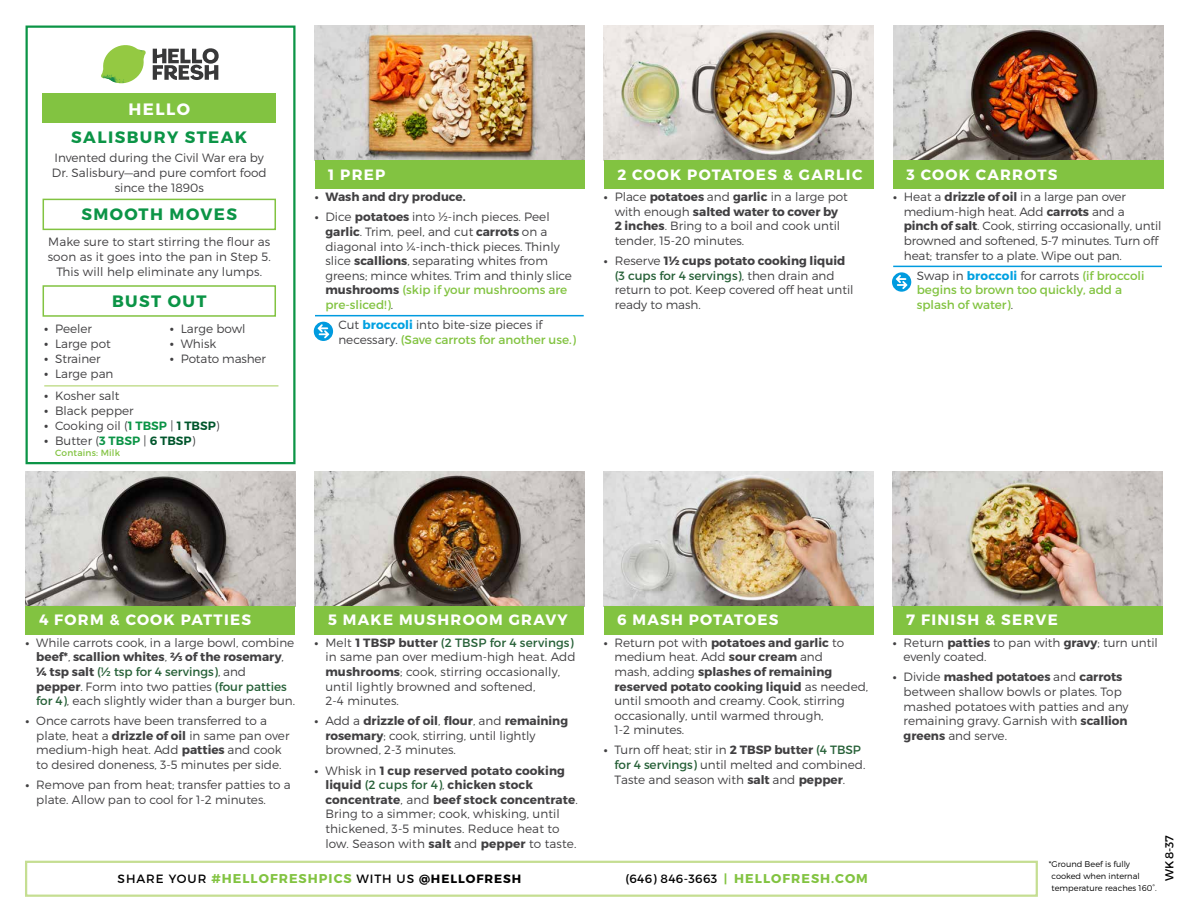
<style>
.page{position:relative;width:1188px;height:918px;background:#fff}
.page>*{position:absolute;margin:0;border:0;box-sizing:border-box;transform-origin:0 0}
.t1{font:700 16.5px "Montserrat";letter-spacing:.085em;color:#0b9446}
.t2{font:700 16.5px "Montserrat";letter-spacing:.085em;color:#fff}
.t3{font:700 15px "Montserrat";letter-spacing:.085em;color:#fff}
.t4{font:700 12.75px "Montserrat";letter-spacing:.08em;color:#82c341}
.t5{font:300 12px/14.7px "Montserrat";color:#414042}
.t6{font:12px/14.7px "Montserrat";color:#82c341}
.t7{font:12px "Montserrat";letter-spacing:.08em;color:#000}
.t8{font:700 12px "Montserrat";color:#414042}
.t9{font:11.55px "Montserrat";color:#000}
.t10{font:9px "Montserrat";letter-spacing:.02em;color:#82c341}
.t11{font:300 8.25px/12px "Montserrat";color:#000}
.s1{font-weight:600;font-size:13.5px}
.s2{font-weight:600;color:#0b9446}
.s3{font-weight:600;color:#00562c}
.s4{font-weight:700}
.s5{font-weight:400;color:#82c341}
.s6{font-weight:700;color:#00a1e1}
.s7{font-weight:400;color:#266037}
.s8{font-weight:300;color:#414042}
.s9{font-weight:700;font-size:12.75px;color:#82c341}
.s10{font-weight:400;font-size:12px;color:#000}
.s11{font-size:12px}
</style>
<div class="page">
<svg style="left:153px;top:48px;width:66px;height:32px"></svg>
<svg style="left:104px;top:45px;width:40px;height:25px"></svg>
<img style="left:125px;top:45px;width:21px;height:17px">
<img style="left:103px;top:60px;width:39px;height:7px">
<img style="left:101px;top:62px;width:39px;height:22px">
<img style="left:124px;top:67px;width:18px;height:16px">
<div style="left:26px;top:26px;width:270px;height:438px;border:2px solid #0b9446"></div>
<div style="left:25px;top:861px;width:1013px;height:36px;border:2px solid #c5de92"></div>
<img style="left:315px;top:25px;width:270px;height:135px">
<img style="left:604px;top:25px;width:270px;height:135px">
<img style="left:604px;top:471px;width:269px;height:135px">
<img style="left:26px;top:471px;width:269px;height:135px">
<img style="left:893px;top:25px;width:270px;height:135px">
<img style="left:893px;top:471px;width:269px;height:135px">
<img style="left:315px;top:471px;width:269px;height:135px">
<div style="left:26px;top:606px;width:269px;height:28px;background:#82c341"></div>
<div style="left:604px;top:606px;width:269px;height:28px;background:#82c341"></div>
<div style="left:893px;top:606px;width:269px;height:28px;background:#82c341"></div>
<div style="left:315px;top:606px;width:269px;height:28px;background:#82c341"></div>
<div style="left:315px;top:160px;width:270px;height:29px;background:#82c341"></div>
<div style="left:604px;top:160px;width:270px;height:29px;background:#82c341"></div>
<div style="left:893px;top:160px;width:270px;height:29px;background:#82c341"></div>
<div style="left:43px;top:199px;width:233px;height:31px;border:2px solid #82c341"></div>
<div style="left:43px;top:285px;width:233px;height:32px;border:2px solid #82c341"></div>
<div style="left:43px;top:93px;width:233px;height:30px;background:#82c341"></div>
<svg style="left:314px;top:322px;width:19px;height:19px"></svg>
<svg style="left:318px;top:324px;width:11px;height:14px"></svg>
<hr style="left:315px;top:315px;width:269px;height:1px;background:#009bdf">
<svg style="left:892px;top:272px;width:19px;height:20px"></svg>
<svg style="left:896px;top:275px;width:12px;height:14px"></svg>
<hr style="left:893px;top:266px;width:269px;height:1px;background:#009bdf">
<hr style="left:44px;top:385px;width:234px;height:2px;background:#c5de92">
<h1 class="t2" style="left:129px;top:99px;width:63px">HELLO</h1>
<h1 class="t1" style="left:71px;top:127px;width:177px">SALISBURY STEAK</h1>
<p class="t5" style="left:52px;top:150px;width:216px;text-align:center">Invented during the Civil War era by<br>Dr. Salisbury—and pure comfort food since the 1890s</p>
<h1 class="t1" style="left:81px;top:204px;width:157px">SMOOTH MOVES</h1>
<p class="t5" style="left:48px;top:234px;width:225px;text-align:center">Make sure to start stirring the flour as soon as it goes into the pan in Step 5.<br>This will help eliminate any lumps.</p>
<h1 class="t1" style="left:112px;top:291px;width:96px">BUST OUT</h1>
<p class="t5" style="left:44px;top:321px;width:49px"><span class="s1">•</span> Peeler</p>
<p class="t5" style="left:44px;top:336px;width:68px"><span class="s1">•</span> Large pot</p>
<p class="t5" style="left:44px;top:351px;width:58px"><span class="s1">•</span> Strainer</p>
<p class="t5" style="left:44px;top:366px;width:71px"><span class="s1">•</span> Large pan</p>
<p class="t5" style="left:170px;top:321px;width:77px"><span class="s1">•</span> Large bowl</p>
<p class="t5" style="left:170px;top:336px;width:48px"><span class="s1">•</span> Whisk</p>
<p class="t5" style="left:170px;top:351px;width:98px"><span class="s1">•</span> Potato masher</p>
<p class="t5" style="left:44px;top:388px;width:77px"><span class="s1">•</span> Kosher salt</p>
<p class="t5" style="left:44px;top:403px;width:91px"><span class="s1">•</span> Black pepper</p>
<p class="t5" style="left:44px;top:418px;width:177px"><span class="s1">•</span> Cooking oil (<span class="s2">1 TBSP</span> | <span class="s3">1 TBSP</span>)</p>
<p class="t5" style="left:44px;top:433px;width:153px"><span class="s1">•</span> Butter (<span class="s2">3 TBSP</span> | <span class="s3">6 TBSP</span>)</p>
<p class="t10" style="left:55px;top:447px;width:67px">Contains: Milk</p>
<p class="t3" style="left:328px;top:165px;width:59px">1 PREP</p>
<p class="t8" style="left:315px;top:190px;width:152px">• Wash and dry produce.</p>
<p class="t5" style="left:325px;top:209px;width:248px;text-indent:-11px"><span class="s4">•</span> Dice <span class="s4">potatoes</span> into ½-inch pieces. Peel <span class="s4">garlic</span>. Trim, peel, and cut <span class="s4">carrots</span> on a diagonal into ¼-inch-thick pieces. Thinly slice <span class="s4">scallions</span>, separating whites from greens; mince whites. Trim and thinly slice <span class="s4">mushrooms</span> <span class="s5">(skip if your mushrooms are pre-sliced!)</span>.</p>
<p class="t5" style="left:338px;top:317px;width:239px">Cut <span class="s6">broccoli</span> into bite-size pieces if necessary. <span class="s5">(Save carrots for another use.)</span></p>
<p class="t3" style="left:617px;top:165px;width:247px">2 COOK POTATOES &amp; GARLIC</p>
<p class="t5" style="left:615px;top:189px;width:235px;text-indent:-11px"><span class="s4">•</span> Place <span class="s4">potatoes</span> and <span class="s4">garlic</span> in a large pot with enough <span class="s4">salted water to cover by 2 inches</span>. Bring to a boil and cook until tender, 15-20 minutes.</p>
<p class="t5" style="left:615px;top:253px;width:240px;text-indent:-11px"><span class="s4">•</span> Reserve <span class="s4">1½ cups potato cooking liquid </span><span class="s7">(3 cups for 4 servings)</span>, then drain and return to pot. Keep covered off heat until ready to mash.</p>
<p class="t3" style="left:907px;top:165px;width:152px">3 COOK CARROTS</p>
<p class="t5" style="left:904px;top:189px;width:259px;text-indent:-11px"><span class="s4">•</span> Heat a <span class="s4">drizzle of oil</span> in a large pan over medium-high heat. Add <span class="s4">carrots</span> and a <span class="s4">pinch of salt</span>. Cook, stirring occasionally, until browned and softened, 5-7 minutes. Turn off heat; transfer to a plate. Wipe out pan.</p>
<p class="t6" style="left:917px;top:268px;width:229px"><span class="s8">Swap in</span> <span class="s6">broccoli</span> <span class="s8">for carrots</span> (if broccoli begins to brown too quickly, add a splash of water)<span class="s8">.</span></p>
<p class="t3" style="left:39px;top:611px;width:214px">4 FORM &amp; COOK PATTIES</p>
<p class="t5" style="left:36px;top:635px;width:260px;text-indent:-11px"><span class="s4">•</span> While carrots cook, in a large bowl, combine <span class="s4">beef*</span>, <span class="s4">scallion whites</span>, <span class="s4">2⁄3 of the rosemary</span>, <span class="s4">¼ tsp salt</span> <span class="s7">(½ tsp for 4 servings)</span>, and <span class="s4">pepper</span>. Form into two patties <span class="s7">(four patties for 4)</span>, each slightly wider than a burger bun.</p>
<p class="t5" style="left:36px;top:713px;width:255px;text-indent:-11px"><span class="s4">•</span> Once carrots have been transferred to a plate, heat a <span class="s4">drizzle of oil</span> in same pan over medium-high heat. Add <span class="s4">patties</span> and cook to desired doneness, 3-5 minutes per side.</p>
<p class="t5" style="left:36px;top:777px;width:256px;text-indent:-11px"><span class="s4">•</span> Remove pan from heat; transfer patties to a plate. Allow pan to cool for 1-2 minutes.</p>
<p class="t3" style="left:328px;top:611px;width:241px">5 MAKE MUSHROOM GRAVY</p>
<p class="t5" style="left:325px;top:635px;width:252px;text-indent:-11px"><span class="s4">•</span> Melt <span class="s4">1 TBSP butter</span> <span class="s7">(2 TBSP for 4 servings) </span>in same pan over medium-high heat. Add <span class="s4">mushrooms</span>; cook, stirring occasionally, until lightly browned and softened,<br>2-4 minutes.</p>
<p class="t5" style="left:325px;top:713px;width:244px;text-indent:-11px"><span class="s4">•</span> Add a <span class="s4">drizzle of oil</span>, <span class="s4">flour</span>, and <span class="s4">remaining rosemary</span>; cook, stirring, until lightly browned, 2-3 minutes.</p>
<p class="t5" style="left:325px;top:763px;width:254px;text-indent:-11px"><span class="s4">•</span> Whisk in <span class="s4">1 cup reserved potato cooking liquid</span> <span class="s7">(2 cups for 4)</span>, <span class="s4">chicken stock concentrate</span>, and <span class="s4">beef stock concentrate</span>.<br>Bring to a simmer; cook, whisking, until thickened, 3-5 minutes. Reduce heat to low. Season with <span class="s4">salt</span> and <span class="s4">pepper</span> to taste.</p>
<p class="t3" style="left:617px;top:611px;width:163px">6 MASH POTATOES</p>
<p class="t5" style="left:615px;top:635px;width:255px;text-indent:-11px"><span class="s4">•</span> Return pot with <span class="s4">potatoes and garlic</span> to medium heat. Add <span class="s4">sour cream</span> and<br>mash, adding <span class="s4">splashes of remaining reserved potato cooking liquid</span> as needed, until smooth and creamy. Cook, stirring occasionally, until warmed through,<br>1-2 minutes.</p>
<p class="t5" style="left:615px;top:743px;width:252px;text-indent:-11px"><span class="s4">•</span> Turn off heat; stir in <span class="s4">2 TBSP butter</span> <span class="s7">(4 TBSP for 4 servings)</span> until melted and combined.<br>Taste and season with <span class="s4">salt</span> and <span class="s4">pepper</span>.</p>
<p class="t7" style="left:118px;top:872px;width:405px">SHARE YOUR <span class="s9">#HELLOFRESHPICS</span> WITH US <span class="s4">@HELLOFRESH</span></p>
<p class="t4" style="left:625px;top:871px;width:244px"><span class="s10">(646) 846-3663</span> <span class="s11">|</span> HELLOFRESH.COM</p>
<p class="t3" style="left:906px;top:611px;width:153px">7 FINISH &amp; SERVE</p>
<p class="t5" style="left:904px;top:635px;width:256px;text-indent:-11px"><span class="s4">•</span> Return <span class="s4">patties</span> to pan with <span class="s4">gravy</span>; turn until evenly coated.</p>
<p class="t5" style="left:904px;top:670px;width:227px;text-indent:-11px"><span class="s4">•</span> Divide <span class="s4">mashed potatoes</span> and <span class="s4">carrots </span>between shallow bowls or plates. Top mashed potatoes with patties and any remaining gravy. Garnish with <span class="s4">scallion greens</span> and serve.</p>
<p class="t11" style="left:1052px;top:858px;width:107px;text-indent:-3px">*Ground Beef is fully cooked when internal temperature reaches 160°.</p>
<p class="t9" style="left:1162px;top:881px;width:47px;rotate:-90deg">WK 8-37</p>
</div>
